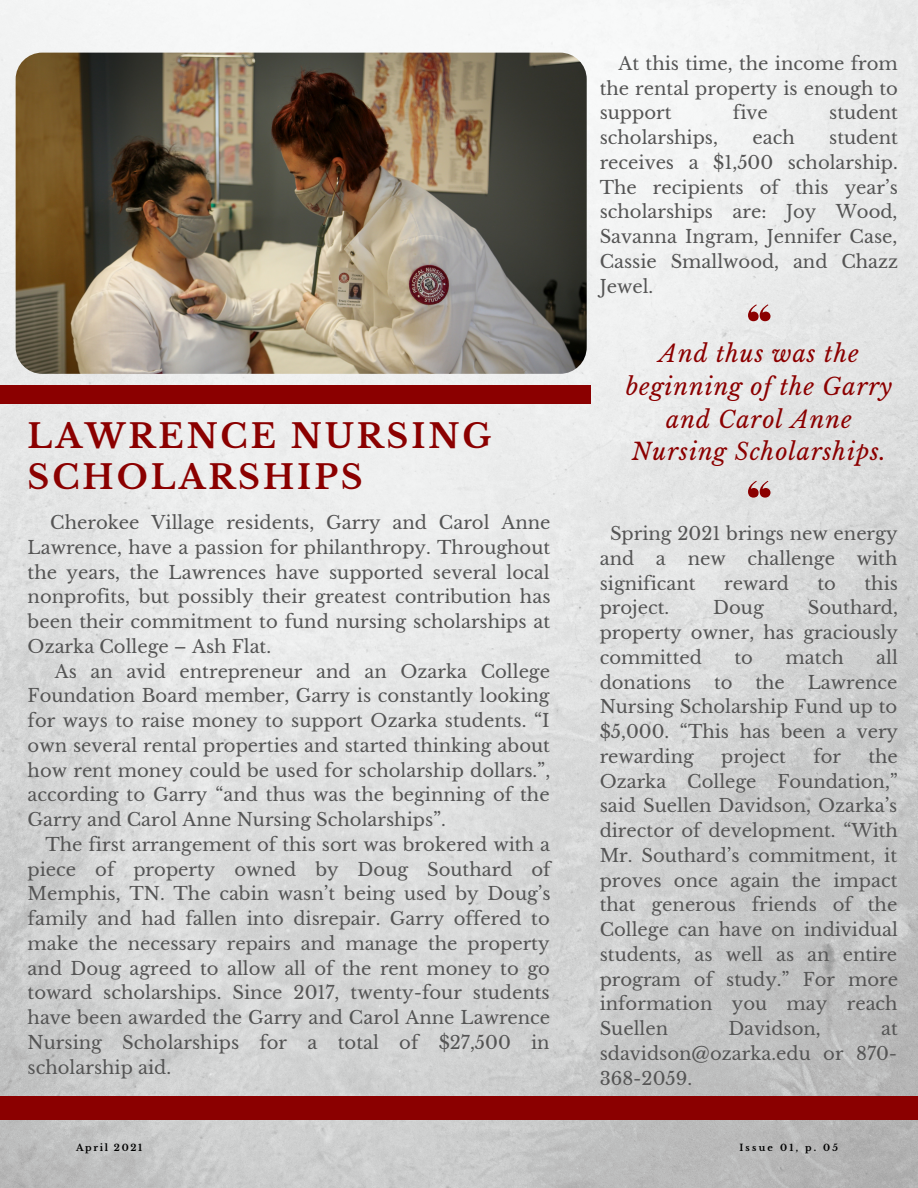
<style>
.page{position:relative;width:918px;height:1188px;background:#fff}
.page>*{position:absolute;margin:0;border:0;box-sizing:border-box;transform-origin:0 0}
.t1{font:700 33px/40.5px "Libre Baskerville";letter-spacing:.09em;color:#8b0000}
.t2{font:italic 23.4px/32.7px "Libre Baskerville";letter-spacing:.04em;color:#8b0000;text-align:center}
.t3{font:18px/24.8px "Libre Baskerville";color:#545454;text-align:justify}
.t4{font:700 9.3px "Libre Baskerville";letter-spacing:.24em;color:#000}
.t5{font:700 9.3px "Libre Baskerville";letter-spacing:.18em;color:#000}
</style>
<div class="page">
<img style="left:0;top:0;width:918px;height:1188px">
<svg style="left:748px;top:305px;width:23px;height:16px"></svg>
<div style="left:0;top:1096px;width:918px;height:24px;background:#8b0000"></div>
<div style="left:0;top:386px;width:591px;height:18px;background:#8b0000"></div>
<svg style="left:748px;top:481px;width:23px;height:17px"></svg>
<img style="left:16px;top:53px;width:571px;height:321px;border-radius:27px">
<p class="t3" style="left:600px;top:51px;width:300px;text-indent:19px">At this time, the income from the rental property is enough to support</p>
<p class="t3" style="left:733px;top:101px;width:36px">five</p>
<p class="t3" style="left:829px;top:101px;width:70px">student</p>
<p class="t1" style="left:28px;top:417px;width:465px">LAWRENCE NURSING<br>SCHOLARSHIPS</p>
<p class="t3" style="left:28px;top:510px;width:524px;text-indent:23px">Cherokee Village residents, Garry and Carol Anne Lawrence, have a passion for philanthropy. Throughout the years, the Lawrences have supported several local nonprofits, but possibly their greatest contribution has been their commitment to fund nursing scholarships at Ozarka College – Ash Flat.</p>
<p class="t3" style="left:28px;top:659px;width:524px;text-indent:27px">As an avid entrepreneur and an Ozarka College Foundation Board member, Garry is constantly looking for ways to raise money to support Ozarka students. “I own several rental properties and started thinking about how rent money could be used for scholarship dollars.”, according to Garry “and thus was the beginning of the Garry and Carol Anne Nursing Scholarships”.</p>
<p class="t3" style="left:28px;top:832px;width:525px;text-indent:18px">The first arrangement of this sort was brokered with a piece of property owned by Doug Southard of Memphis, TN. The cabin wasn’t being used by Doug’s family and had fallen into disrepair. Garry offered to make the necessary repairs and manage the property and Doug agreed to allow all of the rent money to go toward scholarships. Since 2017, twenty-four students have been awarded the Garry and Carol Anne Lawrence Nursing Scholarships for a total of $27,500 in scholarship aid.</p>
<p class="t3" style="left:600px;top:126px;width:300px;text-indent:230px">student receives a $1,500 scholarship.<br>The recipients of this year’s scholarships are: Joy Wood, Savanna Ingram, Jennifer Case, Cassie Smallwood, and Chazz Jewel.</p>
<p class="t3" style="left:600px;top:126px;width:120px">scholarships,</p>
<p class="t3" style="left:753px;top:126px;width:44px">each</p>
<p class="t2" style="left:626px;top:338px;width:268px">And thus was the beginning of the Garry and Carol Anne<br>Nursing Scholarships.</p>
<p class="t3" style="left:600px;top:522px;width:299px;text-indent:10px">Spring 2021 brings new energy and a new challenge with significant</p>
<p class="t3" style="left:724px;top:571px;width:66px">reward</p>
<p class="t3" style="left:817px;top:571px;width:20px">to</p>
<p class="t3" style="left:864px;top:571px;width:35px">this</p>
<p class="t3" style="left:600px;top:596px;width:300px;text-indent:208px">Southard, property owner, has graciously committed</p>
<p class="t3" style="left:600px;top:596px;width:71px">project.</p>
<p class="t3" style="left:713px;top:596px;width:52px">Doug</p>
<p class="t3" style="left:734px;top:645px;width:20px">to</p>
<p class="t3" style="left:786px;top:645px;width:60px">match</p>
<p class="t3" style="left:876px;top:645px;width:23px">all</p>
<p class="t3" style="left:600px;top:670px;width:93px">donations</p>
<p class="t3" style="left:714px;top:670px;width:20px">to</p>
<p class="t3" style="left:755px;top:670px;width:31px">the</p>
<p class="t3" style="left:600px;top:670px;width:300px;text-indent:208px">Lawrence Nursing Scholarship Fund up to $5,000. “This has been a very rewarding</p>
<p class="t3" style="left:600px;top:744px;width:300px;text-indent:269px">the Ozarka College Foundation,” said Suellen Davidson, Ozarka’s director of development. “With Mr. Southard’s commitment, it proves once again the impact that generous friends of the College can have on individual students, as well as an entire program of study.” For more information you may reach Suellen</p>
<p class="t3" style="left:721px;top:744px;width:66px">project</p>
<p class="t3" style="left:813px;top:744px;width:29px">for</p>
<p class="t3" style="left:728px;top:1017px;width:94px">Davidson,</p>
<p class="t3" style="left:600px;top:1017px;width:300px;text-indent:281px">at sdavidson@ozarka.edu or 870- 368-2059.</p>
<p class="t5" style="left:76px;top:1142px;width:68px">April 2021</p>
<p class="t4" style="left:739px;top:1142px;width:100px">Issue 01, p. 05</p>
</div>
